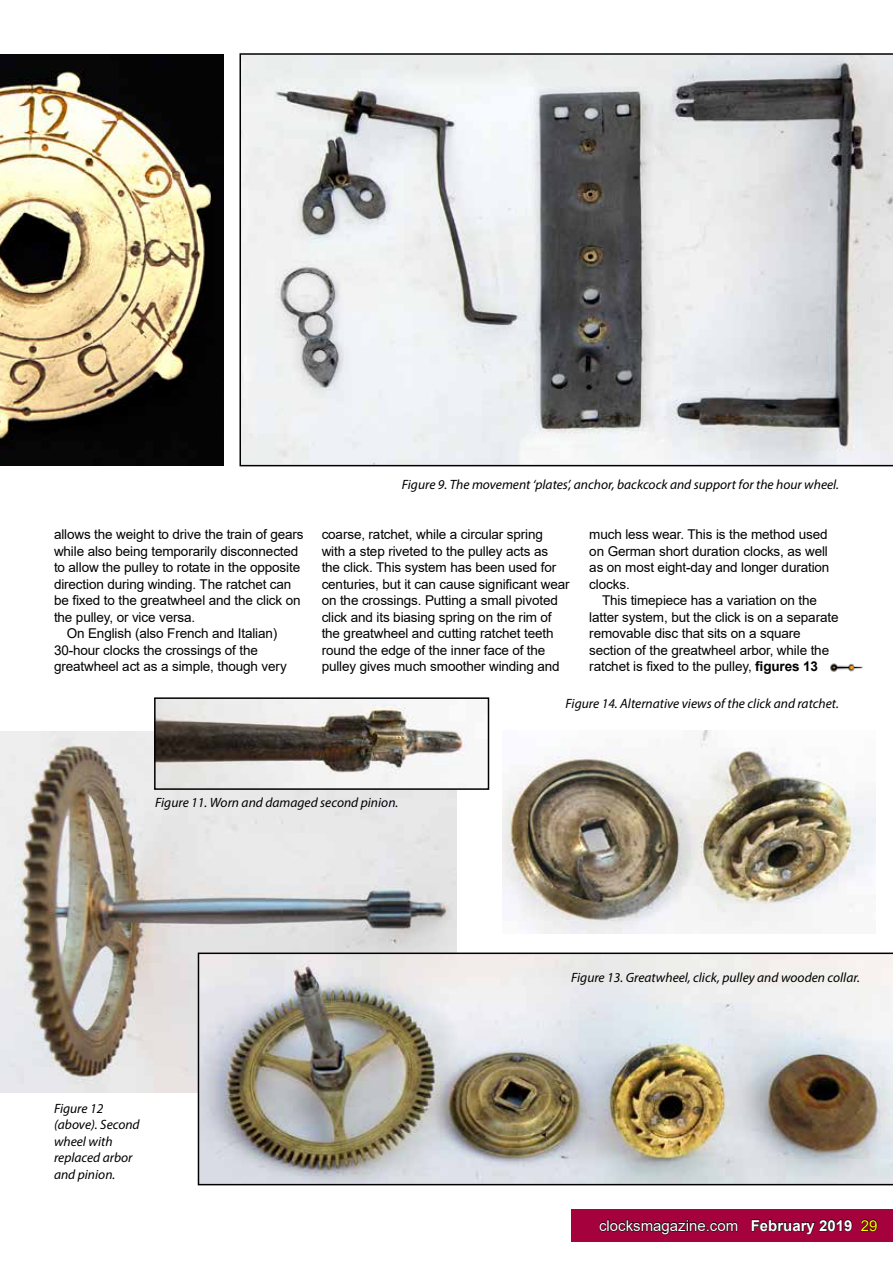
<style>
.page{position:relative;width:893px;height:1263px;background:#fff}
.page>*{position:absolute;margin:0;border:0;box-sizing:border-box;transform-origin:0 0}
.t1{font:15px "Arial";color:#fff}
.t2{font:13.5px/16.5px "Arial";letter-spacing:-.01em;color:#000}
.t3{font:italic 13.5px/16.5px "Myriad Pro";color:#000}
.s1{font-weight:700}
.s2{color:#ff0}
</style>
<div class="page">
<div style="left:571px;top:1209px;width:322px;height:32px;background:#a5013c"></div>
<svg style="left:599px;top:1219px;width:139px;height:16px"></svg>
<svg style="left:751px;top:1219px;width:101px;height:16px"></svg>
<svg style="left:860px;top:1219px;width:18px;height:13px"></svg>
<img style="left:830px;top:663px;width:32px;height:9px">
<img style="left:0;top:54px;width:223px;height:412px">
<svg style="left:239px;top:53px;width:654px;height:413px"></svg>
<img style="left:0;top:731px;width:457px;height:362px">
<img style="left:198px;top:952px;width:695px;height:233px">
<img style="left:503px;top:730px;width:373px;height:203px">
<img style="left:157px;top:700px;width:309px;height:87px">
<div style="left:154px;top:697px;width:335px;height:93px;border:2px solid #000"></div>
<p class="t2" style="left:54px;top:526px;width:251px">allows the weight to drive the train of gears</p>
<p class="t2" style="left:54px;top:543px;width:246px">while also being temporarily disconnected</p>
<p class="t2" style="left:54px;top:559px;width:248px">to allow the pulley to rotate in the opposite</p>
<p class="t2" style="left:54px;top:576px;width:239px">direction during winding. The ratchet can</p>
<p class="t2" style="left:54px;top:592px;width:248px">be fixed to the greatwheel and the click on</p>
<p class="t2" style="left:54px;top:609px;width:143px">the pulley, or vice versa.</p>
<p class="t2" style="left:67px;top:625px;width:212px">On English (also French and Italian)</p>
<p class="t2" style="left:54px;top:642px;width:205px">30-hour clocks the crossings of the</p>
<p class="t2" style="left:54px;top:658px;width:234px">greatwheel act as a simple, though very</p>
<p class="t3" style="left:402px;top:475px;width:439px">Figure 9. The movement ‘plates’, anchor, backcock and support for the hour wheel.</p>
<p class="t2" style="left:322px;top:526px;width:249px">coarse, ratchet, while a circular spring with a step riveted to the pulley acts as the click. This system has been used for centuries, but it can cause significant wear on the crossings. Putting a small pivoted click and its biasing spring on the rim of the greatwheel and cutting ratchet teeth round the edge of the inner face of the pulley gives much smoother winding and</p>
<p class="t2" style="left:589px;top:526px;width:242px">much less wear. This is the method used on German short duration clocks, as well as on most eight-day and longer duration clocks.</p>
<p class="t2" style="left:589px;top:592px;width:251px;text-indent:13px">This timepiece has a variation on the latter system, but the click is on a separate removable disc that sits on a square section of the greatwheel arbor, while the ratchet is fixed to the pulley, <span class="s1">figures 13</span></p>
<p class="t3" style="left:566px;top:694px;width:275px">Figure 14. Alternative views of the click and ratchet.</p>
<p class="t3" style="left:155px;top:794px;width:245px">Figure 11. Worn and damaged second pinion.</p>
<p class="t3" style="left:54px;top:1099px;width:87px">Figure 12 (above). Second wheel with replaced arbor and pinion.</p>
<p class="t3" style="left:571px;top:969px;width:290px">Figure 13. Greatwheel, click, pulley and wooden collar.</p>
<p class="t1" style="left:599px;top:1215px;width:280px">clocksmagazine.com <span class="s1">February 2019</span> <span class="s2">29</span></p>
</div>
